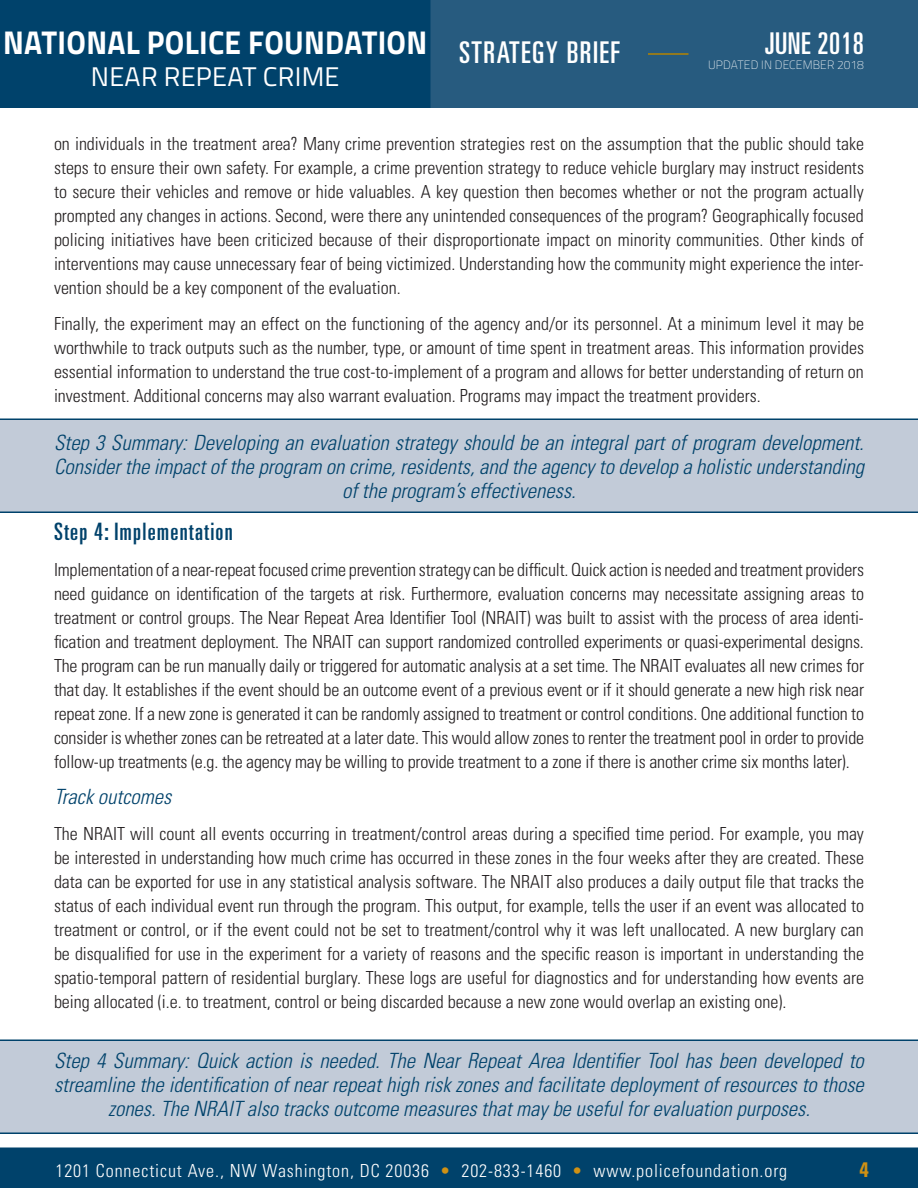
<style>
.page{position:relative;width:918px;height:1188px;background:#fff}
.page>*{position:absolute;margin:0;border:0;box-sizing:border-box;transform-origin:0 0}
.t1{font:700 33px "Titillium Web";letter-spacing:.01em;color:#fff;scale:.91 1}
.t2{font:ultra-condensed 30px "Univers";letter-spacing:.05em;color:#fff}
.t3{font:ultra-condensed 30px "Univers";letter-spacing:.02em;color:#fff}
.t4{font:27px "Titillium Web";letter-spacing:.01em;color:#fff}
.Section_Title{font:ultra-condensed 24px "Univers";letter-spacing:.05em;color:#00426b}
.Pull_Quote{font:italic 300 condensed 21px/24px "Univers";color:#00426b;text-align:center}
.t5{font:700 condensed 21px "Univers";color:#d09114}
.Body_Text{font:300 condensed 18px/24px "Univers";color:#231f20;text-align:justify}
.t6{font:300 condensed 18px "Univers";letter-spacing:.05em;color:#fff}
.t7{font:100 12px "Titillium Web";letter-spacing:.01em;color:#fff}
.s1{color:#d09114}
</style>
<div class="page">
<div style="left:0;top:0;width:430px;height:108px;background:#00426b"></div>
<div style="left:430px;top:0;width:488px;height:108px;background:#275b7f"></div>
<hr style="left:648px;top:53px;width:40px;height:2px;background:#b48300">
<div style="left:1px;top:1148px;width:916px;height:39px;background:#00426b"></div>
<div style="left:0;top:1148px;width:918px;height:40px;border:2px solid #00426b"></div>
<hr style="left:917px;top:594px;width:1px;height:540px;background:#c2cbd8">
<div style="left:0;top:419px;width:918px;height:94px;background:#c2cbd8"></div>
<hr style="left:0;top:418px;width:918px;height:2px;background:#00426b">
<hr style="left:0;top:512px;width:918px;height:1px;background:#00426b">
<div style="left:0;top:1040px;width:918px;height:94px;background:#c2cbd8"></div>
<hr style="left:0;top:1040px;width:918px;height:1px;background:#00426b">
<hr style="left:0;top:1132px;width:918px;height:2px;background:#00426b">
<h1 class="t1" style="left:3px;top:17px;width:467px">NATIONAL POLICE FOUNDATION</h1>
<h3 class="t4" style="left:91px;top:57px;width:250px">NEAR REPEAT CRIME</h3>
<h2 class="t2" style="left:459px;top:36px;width:163px">STRATEGY BRIEF</h2>
<h2 class="t3" style="left:765px;top:27px;width:100px">JUNE 2018</h2>
<p class="t7" style="left:708px;top:56px;width:157px">UPDATED IN DECEMBER 2018</p>
<p class="Body_Text" style="left:54px;top:131px;width:812px">on individuals in the treatment area? Many crime prevention strategies rest on the assumption that the public should take steps to ensure their own safety. For example, a crime prevention strategy to reduce vehicle burglary may instruct residents to secure their vehicles and remove or hide valuables. A key question then becomes whether or not the program actually prompted any changes in actions. Second, were there any unintended consequences of the program? Geographically focused policing initiatives have been criticized because of their disproportionate impact on minority communities. Other kinds of interventions may cause unnecessary fear of being victimized. Understanding how the community might experience the inter&shy;vention should be a key component of the evaluation.</p>
<p class="Body_Text" style="left:54px;top:311px;width:812px">Finally, the experiment may an effect on the functioning of the agency and/or its personnel. At a minimum level it may be worthwhile to track outputs such as the number, type, or amount of time spent in treatment areas. This information provides essential information to understand the true cost-to-implement of a program and allows for better understanding of return on investment. Additional concerns may also warrant evaluation. Programs may impact the treatment providers.</p>
<p class="Pull_Quote" style="left:54px;top:430px;width:812px">Step 3 Summary: Developing an evaluation strategy should be an integral part of program development.<br>Consider the impact of the program on crime, residents, and the agency to develop a holistic understanding of the program’s effectiveness.</p>
<p class="Section_Title" style="left:54px;top:518px;width:180px">Step 4: Implementation</p>
<p class="Body_Text" style="left:54px;top:557px;width:812px">Implementation of a near-repeat focused crime prevention strategy can be difficult. Quick action is needed and treatment providers need guidance on identification of the targets at risk. Furthermore, evaluation concerns may necessitate assigning areas to treatment or control groups. The Near Repeat Area Identifier Tool (NRAIT) was built to assist with the process of area identi&shy;fication and treatment deployment. The NRAIT can support randomized controlled experiments or quasi-experimental designs.<br>The program can be run manually daily or triggered for automatic analysis at a set time. The NRAIT evaluates all new crimes for that day. It establishes if the event should be an outcome event of a previous event or if it should generate a new high risk near repeat zone. If a new zone is generated it can be randomly assigned to treatment or control conditions. One additional function to consider is whether zones can be retreated at a later date. This would allow zones to renter the treatment pool in order to provide follow-up treatments (e.g. the agency may be willing to provide treatment to a zone if there is another crime six months later).</p>
<p class="Pull_Quote" style="left:54px;top:784px;width:119px">Track outcomes</p>
<p class="Body_Text" style="left:54px;top:821px;width:812px">The NRAIT will count all events occurring in treatment/control areas during a specified time period. For example, you may be interested in understanding how much crime has occurred in these zones in the four weeks after they are created. These data can be exported for use in any statistical analysis software. The NRAIT also produces a daily output file that tracks the status of each individual event run through the program. This output, for example, tells the user if an event was allocated to treatment or control, or if the event could not be set to treatment/control why it was left unallocated. A new burglary can be disqualified for use in the experiment for a variety of reasons and the specific reason is important in understanding the spatio-temporal pattern of residential burglary. These logs are useful for diagnostics and for understanding how events are being allocated (i.e. to treatment, control or being discarded because a new zone would overlap an existing one).</p>
<p class="Pull_Quote" style="left:54px;top:1048px;width:811px">Step 4 Summary: Quick action is needed. The Near Repeat Area Identifier Tool has been developed to streamline the identification of near repeat high risk zones and facilitate deployment of resources to those zones. The NRAIT also tracks outcome measures that may be useful for evaluation purposes.</p>
<p class="t6" style="left:56px;top:1160px;width:733px">1201 Connecticut Ave., NW Washington, DC 20036 <span class="s1">•</span> 202-833-1460 <span class="s1">•</span> www.policefoundation.org</p>
<p class="t5" style="left:859px;top:1157px;width:11px">4</p>
</div>
